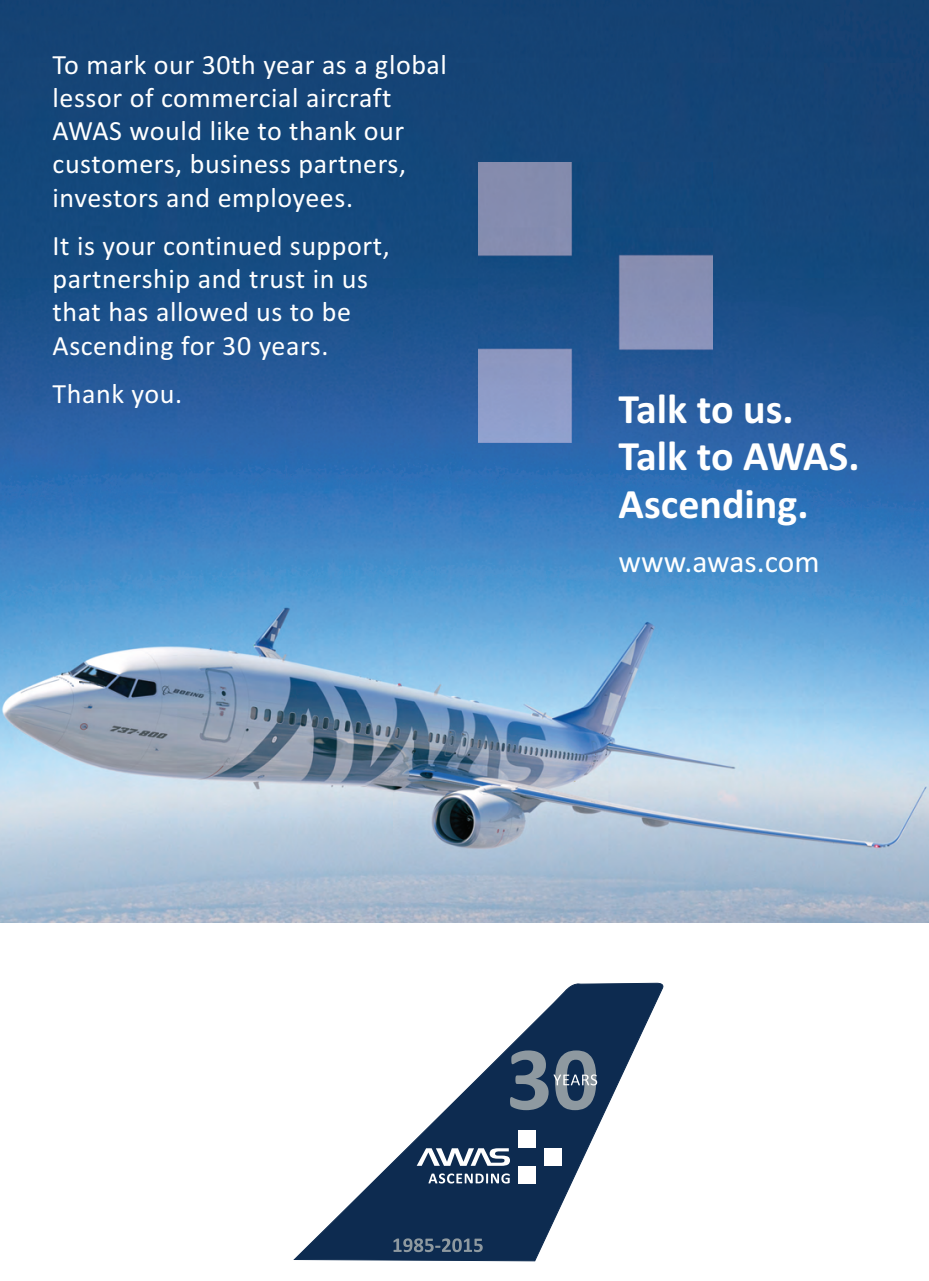
<style>
.page{position:relative;width:929px;height:1281px;background:#fff}
.page>*{position:absolute;margin:0;border:0;box-sizing:border-box;transform-origin:0 0}
.t1{font:700 42px/47.2px "Calibri";color:#fff}
.t2{font:31.5px "Calibri";color:#fff}
.t3{font:28px/33.2px "Calibri";letter-spacing:.02em;color:#fff}
</style>
<div class="page">
<img style="left:0;top:0;width:929px;height:923px">
<img style="left:479px;top:163px;width:234px;height:280px">
<svg style="left:293px;top:982px;width:371px;height:280px"></svg>
<svg style="left:417px;top:1148px;width:93px;height:18px"></svg>
<div style="left:518px;top:1131px;width:17px;height:17px;background:#fff"></div>
<div style="left:544px;top:1148px;width:18px;height:18px;background:#fff"></div>
<div style="left:518px;top:1166px;width:17px;height:17px;background:#fff"></div>
<svg style="left:428px;top:1173px;width:82px;height:10px"></svg>
<svg style="left:510px;top:1050px;width:87px;height:60px;background:#54687d"></svg>
<svg style="left:393px;top:1238px;width:90px;height:14px"></svg>
<p class="t3" style="left:53px;top:47px;width:396px">To mark our 30th year as a global lessor of commercial aircraft<br>AWAS would like to thank our customers, business partners, investors and employees.</p>
<p class="t3" style="left:53px;top:229px;width:339px">It is your continued support, partnership and trust in us that has allowed us to be<br>Ascending for 30 years.</p>
<p class="t3" style="left:53px;top:377px;width:131px">Thank you.</p>
<h1 class="t1" style="left:618px;top:385px;width:243px">Talk to us.<br>Talk to AWAS.<br>Ascending.</h1>
<p class="t2" style="left:618px;top:543px;width:202px">www.awas. com</p>
</div>
